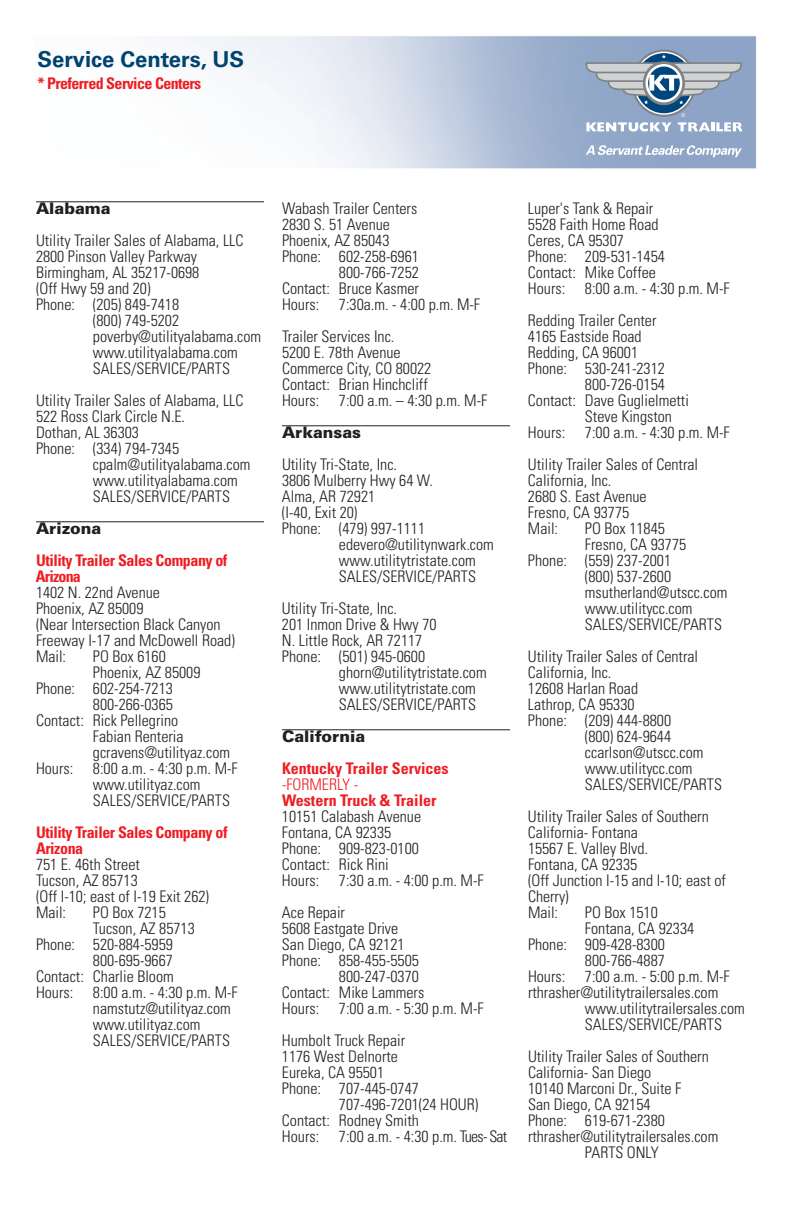
<style>
.page{position:relative;width:792px;height:1224px;background:#fff}
.page>*{position:absolute;margin:0;border:0;box-sizing:border-box;transform-origin:0 0}
.t1{font:700 22px "Univers";color:#004270}
.t2{font:300 condensed 16px/16px "Univers";color:#231f20}
.t3{font:700 condensed 16px/16px "Univers";letter-spacing:-.025em;color:#ee1d23}
.t4{font:700 condensed 16px "Univers";color:#ee1d23}
.t5{font:900 16px "Univers";color:#231f20}
.t6{font:300 condensed 16px "Univers";color:#ee1d23}
</style>
<div class="page">
<svg style="left:586px;top:122px;width:86px;height:9px"></svg>
<svg style="left:632px;top:49px;width:64px;height:68px"></svg>
<svg style="left:634px;top:52px;width:59px;height:62px"></svg>
<svg style="left:678px;top:113px;width:65px;height:18px"></svg>
<svg style="left:586px;top:55px;width:156px;height:49px;background:#96a7bb"></svg>
<svg style="left:586px;top:145px;width:156px;height:12px"></svg>
<hr style="left:36px;top:201px;width:228px;height:1px;background:#231f20">
<hr style="left:36px;top:521px;width:228px;height:1px;background:#231f20">
<hr style="left:282px;top:425px;width:228px;height:1px;background:#231f20">
<hr style="left:282px;top:729px;width:228px;height:1px;background:#231f20">
<h1 class="t1" style="left:38px;top:51px;width:208px">Service Centers, US</h1>
<p class="t3" style="left:38px;top:77px;width:165px">* Preferred Service Centers</p>
<p class="t5" style="left:36px;top:203px;width:76px">Alabama</p>
<p class="t2" style="left:36px;top:234px;width:209px">Utility Trailer Sales of Alabama, LLC</p>
<p class="t2" style="left:36px;top:250px;width:163px">2800 Pinson Valley Parkway</p>
<p class="t2" style="left:36px;top:266px;width:165px">Birmingham, AL 35217-0698</p>
<p class="t2" style="left:36px;top:282px;width:116px">(Off Hwy 59 and 20)</p>
<p class="t2" style="left:36px;top:298px;width:145px">Phone: (205) 849-7418</p>
<p class="t2" style="left:93px;top:314px;width:88px">(800) 749-5202</p>
<p class="t2" style="left:93px;top:330px;width:170px">poverby@utilityalabama.com</p>
<p class="t2" style="left:93px;top:346px;width:146px">www.utilityalabama.com</p>
<p class="t2" style="left:93px;top:362px;width:139px">SALES/SERVICE/PARTS</p>
<p class="t2" style="left:36px;top:394px;width:209px">Utility Trailer Sales of Alabama, LLC<br>522 Ross Clark Circle N.E.<br>Dothan, AL 36303<br>Phone: (334) 794-7345</p>
<p class="t2" style="left:93px;top:458px;width:159px">cpalm@utilityalabama.com www.utilityalabama.com<br>SALES/SERVICE/PARTS</p>
<p class="t5" style="left:36px;top:523px;width:67px">Arizona</p>
<p class="t3" style="left:36px;top:554px;width:193px">Utility Trailer Sales Company of<br>Arizona</p>
<p class="t2" style="left:36px;top:586px;width:200px">1402 N. 22nd Avenue<br>Phoenix, AZ 85009<br>(Near Intersection Black Canyon<br>Freeway I-17 and McDowell Road)<br>Mail:</p>
<p class="t2" style="left:93px;top:650px;width:74px">PO Box 6160</p>
<p class="t2" style="left:93px;top:666px;width:109px">Phoenix, AZ 85009</p>
<p class="t2" style="left:36px;top:682px;width:138px">Phone: 602-254-7213</p>
<p class="t2" style="left:93px;top:698px;width:81px">800-266-0365</p>
<p class="t2" style="left:36px;top:714px;width:144px">Contact: Rick Pellegrino</p>
<p class="t2" style="left:93px;top:730px;width:92px">Fabian Renteria</p>
<p class="t2" style="left:93px;top:746px;width:139px">gcravens@utilityaz.com</p>
<p class="t2" style="left:36px;top:762px;width:203px">Hours: 8:00 a.m. - 4:30 p.m. M-F</p>
<p class="t2" style="left:93px;top:778px;width:109px">www.utilityaz.com</p>
<p class="t2" style="left:93px;top:794px;width:139px">SALES/SERVICE/PARTS</p>
<p class="t3" style="left:36px;top:826px;width:193px">Utility Trailer Sales Company of<br>Arizona</p>
<p class="t2" style="left:36px;top:858px;width:175px">751 E. 46th Street<br>Tucson, AZ 85713<br>(Off I-10; east of I-19 Exit 262)<br>Mail:</p>
<p class="t2" style="left:93px;top:906px;width:74px">PO Box 7215</p>
<p class="t2" style="left:93px;top:922px;width:103px">Tucson, AZ 85713</p>
<p class="t2" style="left:36px;top:938px;width:138px">Phone: 520-884-5959</p>
<p class="t2" style="left:93px;top:954px;width:81px">800-695-9667</p>
<p class="t2" style="left:36px;top:970px;width:139px">Contact: Charlie Bloom</p>
<p class="t2" style="left:36px;top:986px;width:203px">Hours: 8:00 a.m. - 4:30 p.m. M-F</p>
<p class="t2" style="left:93px;top:1002px;width:140px">namstutz@utilityaz.com</p>
<p class="t2" style="left:93px;top:1018px;width:109px">www.utilityaz.com</p>
<p class="t2" style="left:93px;top:1034px;width:139px">SALES/SERVICE/PARTS</p>
<p class="t2" style="left:282px;top:202px;width:137px">Wabash Trailer Centers</p>
<p class="t2" style="left:282px;top:218px;width:110px">2830 S. 51 Avenue</p>
<p class="t2" style="left:282px;top:234px;width:109px">Phoenix, AZ 85043</p>
<p class="t2" style="left:282px;top:250px;width:138px">Phone: 602-258-6961</p>
<p class="t2" style="left:339px;top:266px;width:81px">800-766-7252</p>
<p class="t2" style="left:282px;top:282px;width:138px">Contact: Bruce Kasmer</p>
<p class="t2" style="left:282px;top:298px;width:200px">Hours: 7:30a.m. - 4:00 p.m. M-F</p>
<p class="t2" style="left:282px;top:330px;width:207px">Trailer Services Inc.<br>5200 E. 78th Avenue<br>Commerce City, CO 80022<br>Contact: Brian Hinchcliff<br>Hours: 7:00 a.m. – 4:30 p.m. M-F</p>
<p class="t5" style="left:282px;top:427px;width:81px">Arkansas</p>
<p class="t2" style="left:282px;top:458px;width:117px">Utility Tri-State, Inc.</p>
<p class="t2" style="left:282px;top:474px;width:152px">3806 Mulberry Hwy 64 W.</p>
<p class="t2" style="left:282px;top:490px;width:95px">Alma, AR 72921</p>
<p class="t2" style="left:282px;top:506px;width:77px">(I-40, Exit 20)</p>
<p class="t2" style="left:282px;top:522px;width:145px">Phone: (479) 997-1111</p>
<p class="t2" style="left:339px;top:538px;width:156px">edevero@utilitynwark.com</p>
<p class="t2" style="left:339px;top:554px;width:138px">www.utilitytristate.com</p>
<p class="t2" style="left:339px;top:570px;width:139px">SALES/SERVICE/PARTS</p>
<p class="t2" style="left:282px;top:602px;width:117px">Utility Tri-State, Inc.</p>
<p class="t2" style="left:282px;top:618px;width:156px">201 Inmon Drive &amp; Hwy 70</p>
<p class="t2" style="left:282px;top:634px;width:142px">N. Little Rock, AR 72117</p>
<p class="t2" style="left:282px;top:650px;width:145px">Phone: (501) 945-0600</p>
<p class="t2" style="left:339px;top:666px;width:149px">ghorn@utilitytristate.com</p>
<p class="t2" style="left:339px;top:682px;width:138px">www.utilitytristate.com</p>
<p class="t2" style="left:339px;top:698px;width:139px">SALES/SERVICE/PARTS</p>
<p class="t5" style="left:282px;top:731px;width:85px">California</p>
<p class="t4" style="left:282px;top:763px;width:168px">Kentucky Trailer Services</p>
<p class="t6" style="left:282px;top:779px;width:78px">-FORMERLY -</p>
<p class="t4" style="left:282px;top:795px;width:156px">Western Truck &amp; Trailer</p>
<p class="t2" style="left:282px;top:810px;width:203px">10151 Calabash Avenue<br>Fontana, CA 92335<br>Phone: 909-823-0100<br>Contact: Rick Rini<br>Hours: 7:30 a.m. - 4:00 p.m. M-F</p>
<p class="t2" style="left:282px;top:906px;width:65px">Ace Repair</p>
<p class="t2" style="left:282px;top:922px;width:118px">5608 Eastgate Drive</p>
<p class="t2" style="left:282px;top:938px;width:124px">San Diego, CA 92121</p>
<p class="t2" style="left:282px;top:954px;width:138px">Phone: 858-455-5505</p>
<p class="t2" style="left:339px;top:970px;width:81px">800-247-0370</p>
<p class="t2" style="left:282px;top:986px;width:144px">Contact: Mike Lammers</p>
<p class="t2" style="left:282px;top:1002px;width:203px">Hours: 7:00 a.m. - 5:30 p.m. M-F</p>
<p class="t2" style="left:282px;top:1034px;width:125px">Humbolt Truck Repair</p>
<p class="t2" style="left:282px;top:1050px;width:118px">1176 West Delnorte</p>
<p class="t2" style="left:282px;top:1066px;width:104px">Eureka, CA 95501</p>
<p class="t2" style="left:282px;top:1082px;width:138px">Phone: 707-445-0747</p>
<p class="t2" style="left:339px;top:1098px;width:141px">707-496-7201(24 HOUR)</p>
<p class="t2" style="left:282px;top:1114px;width:138px">Contact: Rodney Smith</p>
<p class="t2" style="left:282px;top:1130px;width:227px">Hours: 7:00 a.m. - 4:30 p.m. Tues-Sat</p>
<p class="t2" style="left:528px;top:202px;width:203px">Luper's Tank &amp; Repair<br>5528 Faith Home Road<br>Ceres, CA 95307<br>Phone: 209-531-1454<br>Contact: Mike Coffee<br>Hours: 8:00 a.m. - 4:30 p.m. M-F</p>
<p class="t2" style="left:528px;top:314px;width:130px">Redding Trailer Center</p>
<p class="t2" style="left:528px;top:330px;width:115px">4165 Eastside Road</p>
<p class="t2" style="left:528px;top:346px;width:112px">Redding, CA 96001</p>
<p class="t2" style="left:528px;top:362px;width:138px">Phone: 530-241-2312</p>
<p class="t2" style="left:585px;top:378px;width:81px">800-726-0154</p>
<p class="t2" style="left:528px;top:394px;width:162px">Contact: Dave Guglielmetti</p>
<p class="t2" style="left:585px;top:410px;width:89px">Steve Kingston</p>
<p class="t2" style="left:528px;top:426px;width:203px">Hours: 7:00 a.m. - 4:30 p.m. M-F</p>
<p class="t2" style="left:528px;top:458px;width:172px">Utility Trailer Sales of Central<br>California, Inc.<br>2680 S. East Avenue<br>Fresno, CA 93775<br>Mail:</p>
<p class="t2" style="left:585px;top:522px;width:81px">PO Box 11845</p>
<p class="t2" style="left:585px;top:538px;width:103px">Fresno, CA 93775</p>
<p class="t2" style="left:528px;top:554px;width:145px">Phone: (559) 237-2001</p>
<p class="t2" style="left:585px;top:570px;width:88px">(800) 537-2600</p>
<p class="t2" style="left:585px;top:586px;width:144px">msutherland@utscc.com</p>
<p class="t2" style="left:585px;top:602px;width:109px">www.utilitycc.com</p>
<p class="t2" style="left:585px;top:618px;width:139px">SALES/SERVICE/PARTS</p>
<p class="t2" style="left:528px;top:650px;width:172px">Utility Trailer Sales of Central</p>
<p class="t2" style="left:528px;top:666px;width:85px">California, Inc.</p>
<p class="t2" style="left:528px;top:682px;width:112px">12608 Harlan Road</p>
<p class="t2" style="left:528px;top:698px;width:108px">Lathrop, CA 95330</p>
<p class="t2" style="left:528px;top:714px;width:145px">Phone: (209) 444-8800</p>
<p class="t2" style="left:585px;top:730px;width:88px">(800) 624-9644</p>
<p class="t2" style="left:585px;top:746px;width:120px">ccarlson@utscc.com</p>
<p class="t2" style="left:585px;top:762px;width:109px">www.utilitycc.com</p>
<p class="t2" style="left:585px;top:778px;width:139px">SALES/SERVICE/PARTS</p>
<p class="t2" style="left:528px;top:810px;width:200px">Utility Trailer Sales of Southern<br>California- Fontana<br>15567 E. Valley Blvd.<br>Fontana, CA 92335<br>(Off Junction I-15 and I-10; east of<br>Cherry)<br>Mail:</p>
<p class="t2" style="left:585px;top:906px;width:74px">PO Box 1510</p>
<p class="t2" style="left:585px;top:922px;width:111px">Fontana, CA 92334</p>
<p class="t2" style="left:528px;top:938px;width:138px">Phone: 909-428-8300</p>
<p class="t2" style="left:585px;top:954px;width:81px">800-766-4887</p>
<p class="t2" style="left:528px;top:970px;width:203px">Hours: 7:00 a.m. - 5:00 p.m. M-F</p>
<p class="t2" style="left:528px;top:986px;width:192px">rthrasher@utilitytrailersales.com</p>
<p class="t2" style="left:585px;top:1002px;width:161px">www.utilitytrailersales.com</p>
<p class="t2" style="left:585px;top:1018px;width:139px">SALES/SERVICE/PARTS</p>
<p class="t2" style="left:528px;top:1050px;width:182px">Utility Trailer Sales of Southern</p>
<p class="t2" style="left:528px;top:1066px;width:125px">California- San Diego</p>
<p class="t2" style="left:528px;top:1082px;width:155px">10140 Marconi Dr., Suite F</p>
<p class="t2" style="left:528px;top:1098px;width:124px">San Diego, CA 92154</p>
<p class="t2" style="left:528px;top:1114px;width:138px">Phone: 619-671-2380</p>
<p class="t2" style="left:528px;top:1130px;width:192px">rthrasher@utilitytrailersales.com</p>
<p class="t2" style="left:585px;top:1146px;width:75px">PARTS ONLY</p>
</div>
